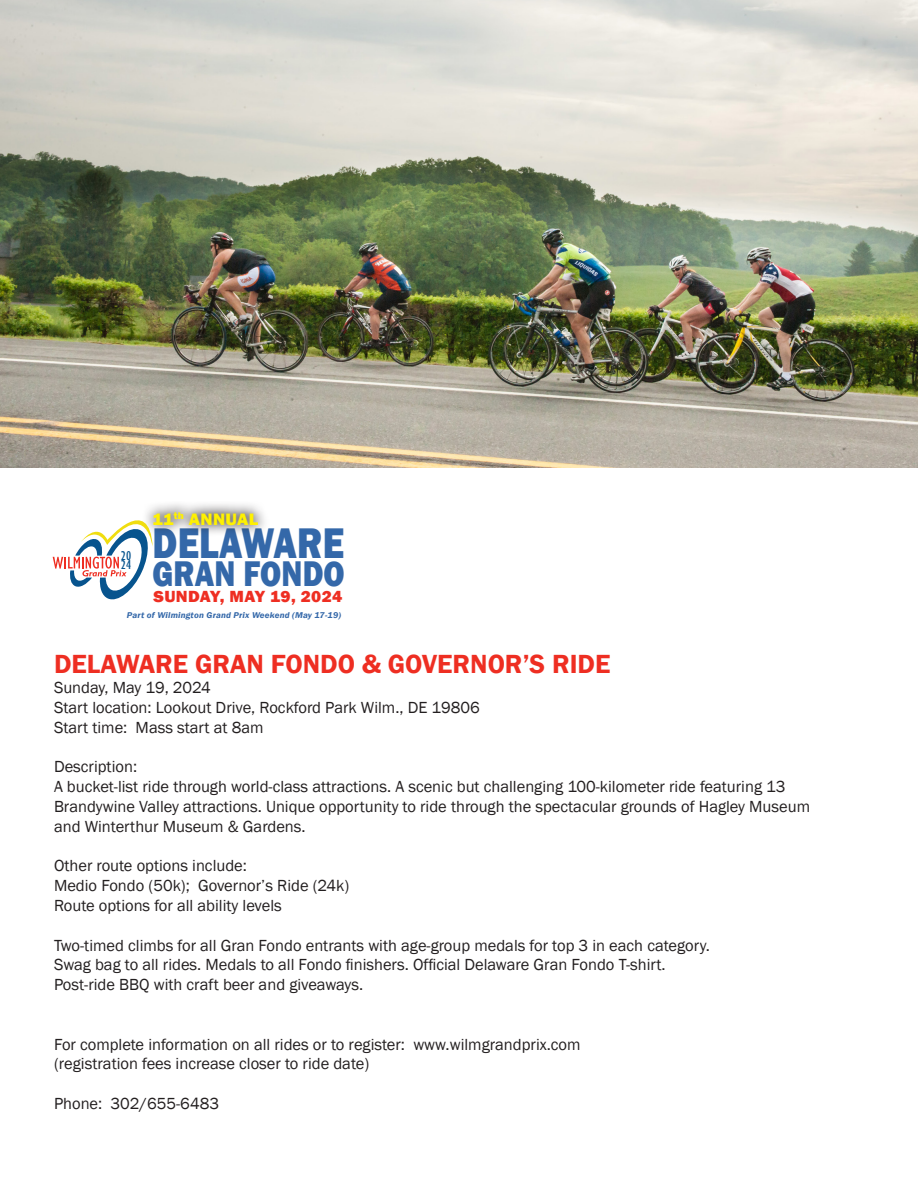
<style>
.page{position:relative;width:918px;height:1188px;background:#fff}
.page>*{position:absolute;margin:0;border:0;box-sizing:border-box;transform-origin:0 0}
.t1{font:800 44.1px "Franklin Gothic";letter-spacing:.005em;color:#3468a9;scale:.83 1}
.t2{font:800 36.75px "Franklin Gothic";letter-spacing:.005em;color:#3468a9;scale:.83 1}
.t3{font:600 27px "Franklin Gothic";color:#ee2e22}
.t4{font:800 17.1px "Franklin Gothic";letter-spacing:.02em;color:#fff101;scale:1.04 1}
.t5{font:800 16.65px "Franklin Gothic";letter-spacing:.02em;color:#ee2e22;scale:1.04 1}
.t6{font:16.5px/19.8px "Franklin Gothic";color:#231f20}
.t7{font:condensed 13.05px/9.8px "Gill Sans";color:#07548e;scale:1.09 1}
.t8{font:italic 600 8.7px "Franklin Gothic";letter-spacing:.02em;color:#3468a9;scale:1.04 1}
</style>
<div class="page">
<img style="left:0;top:0;width:918px;height:467px">
<svg style="left:146px;top:504px;width:119px;height:30px"></svg>
<svg style="left:53px;top:518px;width:100px;height:82px"></svg>
<p class="t7" style="left:121px;top:551px;width:11px">20<br>24</p>
<p class="t4" style="left:152px;top:508px;width:103px">11<sup>th</sup> ANNUAL</p>
<p class="t1" style="left:153px;top:515px;width:232px">DELAWARE</p>
<p class="t2" style="left:153px;top:550px;width:233px">GRAN FONDO</p>
<p class="t5" style="left:154px;top:586px;width:183px">SUNDAY, MAY 19, 2024</p>
<p class="t8" style="left:127px;top:609px;width:208px">Part of Wilmington Grand Prix Weekend (May 17-19)</p>
<p class="t3" style="left:54px;top:648px;width:558px">DELAWARE GRAN FONDO &amp; GOVERNOR’S RIDE</p>
<p class="t6" style="left:54px;top:678px;width:158px">Sunday, May 19, 2024</p>
<p class="t6" style="left:54px;top:698px;width:427px">Start location: Lookout Drive, Rockford Park Wilm., DE 19806</p>
<p class="t6" style="left:54px;top:718px;width:211px">Start time: Mass start at 8am</p>
<p class="t6" style="left:54px;top:757px;width:85px">Description:</p>
<p class="t6" style="left:54px;top:777px;width:758px">A bucket-list ride through world-class attractions. A scenic but challenging 100-kilometer ride featuring 13<br>Brandywine Valley attractions. Unique opportunity to ride through the spectacular grounds of Hagley Museum and Winterthur Museum &amp; Gardens.</p>
<p class="t6" style="left:54px;top:856px;width:195px">Other route options include:</p>
<p class="t6" style="left:54px;top:876px;width:297px">Medio Fondo (50k); Governor’s Ride (24k)</p>
<p class="t6" style="left:54px;top:896px;width:229px">Route options for all ability levels</p>
<p class="t6" style="left:54px;top:936px;width:658px">Two-timed climbs for all Gran Fondo entrants with age-group medals for top 3 in each category.</p>
<p class="t6" style="left:54px;top:955px;width:613px">Swag bag to all rides. Medals to all Fondo finishers. Official Delaware Gran Fondo T-shirt.</p>
<p class="t6" style="left:54px;top:975px;width:311px">Post-ride BBQ with craft beer and giveaways.</p>
<p class="t6" style="left:54px;top:1035px;width:528px">For complete information on all rides or to register: www.wilmgrandprix.com</p>
<p class="t6" style="left:54px;top:1054px;width:317px">(registration fees increase closer to ride date)</p>
<p class="t6" style="left:54px;top:1094px;width:167px">Phone: 302/655-6483</p>
</div>
